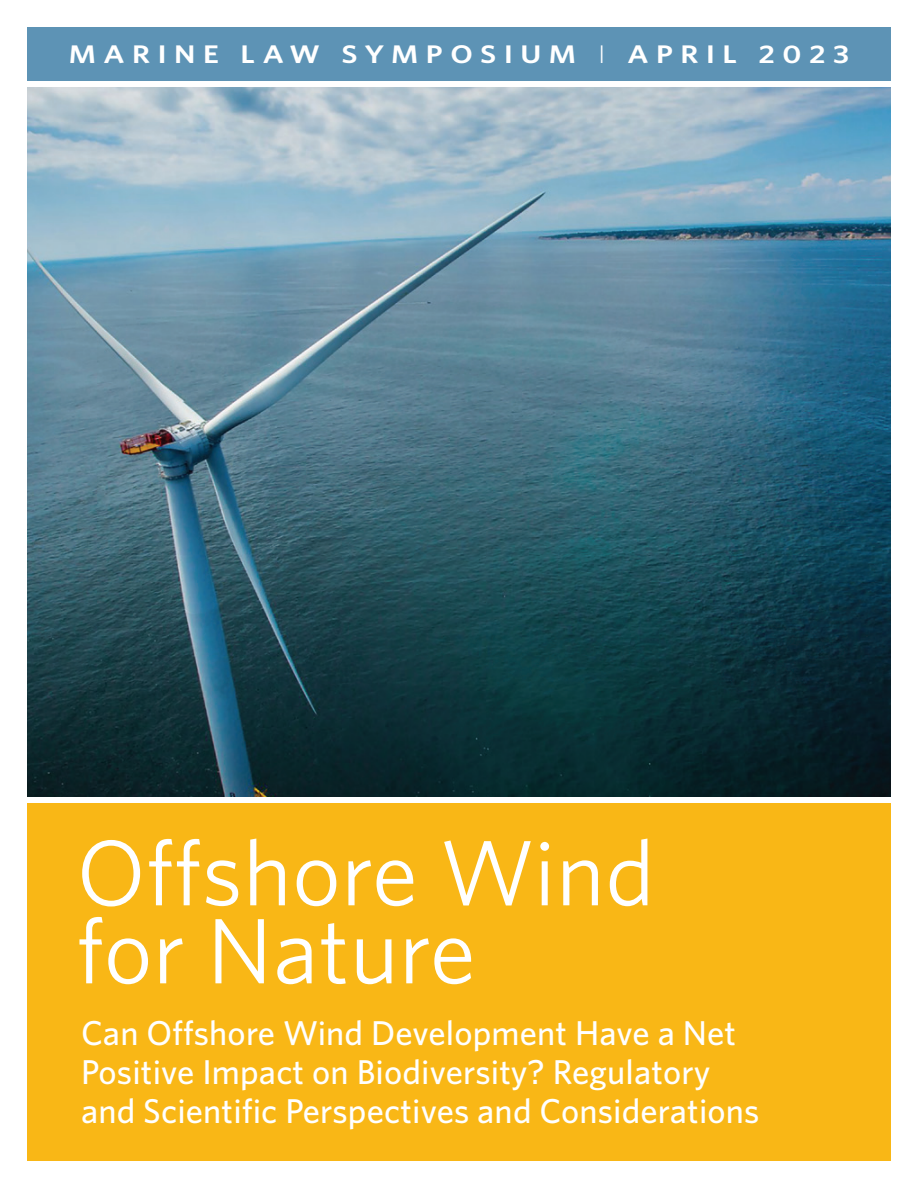
<style>
.page{position:relative;width:918px;height:1188px;background:#fff}
.page>*{position:absolute;margin:0;border:0;box-sizing:border-box;transform-origin:0 0}
.t1{font:93px/78px "Whitney";letter-spacing:.005em;color:#fff}
.t2{font:500 34.5px/39px "Whitney";letter-spacing:.005em;color:#fff}
.t3{font:600 25.5px "Whitney";letter-spacing:.25em;color:#fff;scale:1.19 1}
.s1{font-weight:300}
</style>
<div class="page">
<img style="left:27px;top:88px;width:864px;height:708px">
<div style="left:27px;top:27px;width:864px;height:54px;background:#5d93b5"></div>
<div style="left:27px;top:803px;width:864px;height:358px;background:#f9b716"></div>
<p class="t3" style="left:69px;top:38px;width:657px">MARINE LAW SYMPOSIUM <span class="s1">I</span> APRIL 2023</p>
<h1 class="t1" style="left:76px;top:832px;width:580px">Offshore Wind for Nature</h1>
<p class="t2" style="left:81px;top:1013px;width:680px">Can Offshore Wind Development Have a Net<br>Positive Impact on Biodiversity? Regulatory and Scientific Perspectives and Considerations</p>
</div>
